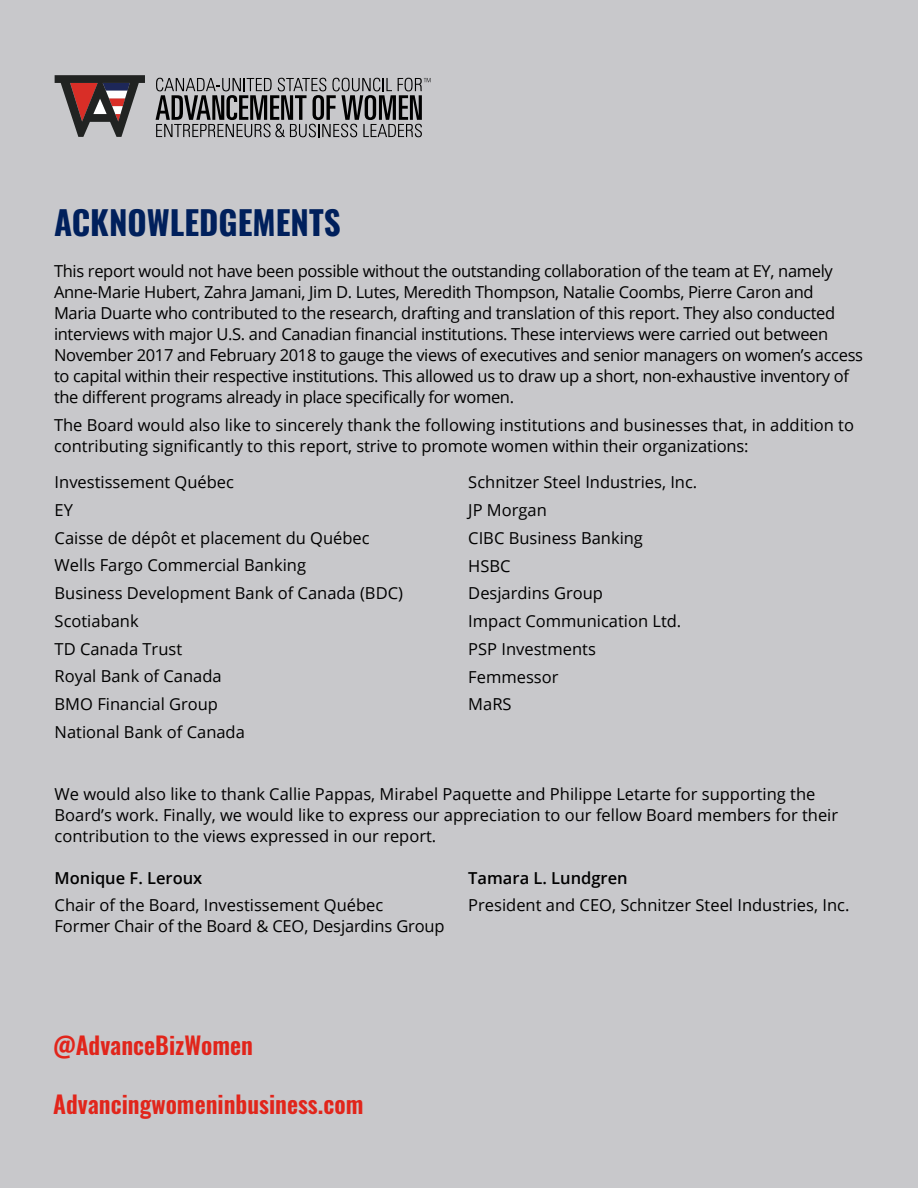
<style>
.page{position:relative;width:918px;height:1188px;background:#c8c8cb}
.page>*{position:absolute;margin:0;border:0;box-sizing:border-box;transform-origin:0 0}
.t1{font:700 33px "Oswald";color:#00205c}
.t2{font:600 24px "Oswald";color:#e1251b}
.t3{font:16.5px/27.8px "Open Sans";color:#000}
.t4{font:16.5px/21px "Open Sans";letter-spacing:-.02em;color:#000}
.t5{font:600 16.5px "Open Sans";color:#000}
</style>
<div class="page">
<svg style="left:156px;top:78px;width:275px;height:59px"></svg>
<svg style="left:55px;top:75px;width:90px;height:62px"></svg>
<h1 class="t1" style="left:54px;top:205px;width:288px">ACKNOWLEDGEMENTS</h1>
<p class="t4" style="left:54px;top:260px;width:811px">This report would not have been possible without the outstanding collaboration of the team at EY, namely Anne-Marie Hubert, Zahra Jamani, Jim D. Lutes, Meredith Thompson, Natalie Coombs, Pierre Caron and<br>Maria Duarte who contributed to the research, drafting and translation of this report. They also conducted interviews with major U.S. and Canadian financial institutions. These interviews were carried out between November 2017 and February 2018 to gauge the views of executives and senior managers on women’s access to capital within their respective institutions. This allowed us to draw up a short, non-exhaustive inventory of the different programs already in place specifically for women.</p>
<p class="t3" style="left:54px;top:414px;width:802px;line-height:21px">The Board would also like to sincerely thank the following institutions and businesses that, in addition to contributing significantly to this report, strive to promote women within their organizations:</p>
<p class="t3" style="left:55px;top:468px;width:350px">Investissement Québec<br>EY<br>Caisse de dépôt et placement du Québec<br>Wells Fargo Commercial Banking<br>Business Development Bank of Canada (BDC)<br>Scotiabank<br>TD Canada Trust<br>Royal Bank of Canada<br>BMO Financial Group<br>National Bank of Canada</p>
<p class="t3" style="left:468px;top:468px;width:231px">Schnitzer Steel Industries, Inc.<br>JP Morgan<br>CIBC Business Banking<br>HSBC<br>Desjardins Group<br>Impact Communication Ltd.<br>PSP Investments<br>Femmessor<br>MaRS</p>
<p class="t3" style="left:55px;top:783px;width:785px;line-height:21px">We would also like to thank Callie Pappas, Mirabel Paquette and Philippe Letarte for supporting the<br>Board’s work. Finally, we would like to express our appreciation to our fellow Board members for their contribution to the views expressed in our report.</p>
<p class="t5" style="left:55px;top:866px;width:149px">Monique F. Leroux</p>
<p class="t3" style="left:55px;top:894px;width:392px;line-height:21px">Chair of the Board, Investissement Québec<br>Former Chair of the Board &amp; CEO, Desjardins Group</p>
<p class="t5" style="left:468px;top:866px;width:161px">Tamara L. Lundgren</p>
<p class="t3" style="left:468px;top:891px;width:383px">President and CEO, Schnitzer Steel Industries, Inc.</p>
<h2 class="t2" style="left:53px;top:1033px;width:201px">@AdvanceBizWomen</h2>
<h2 class="t2" style="left:53px;top:1092px;width:312px">Advancingwomeninbusiness.com</h2>
</div>
